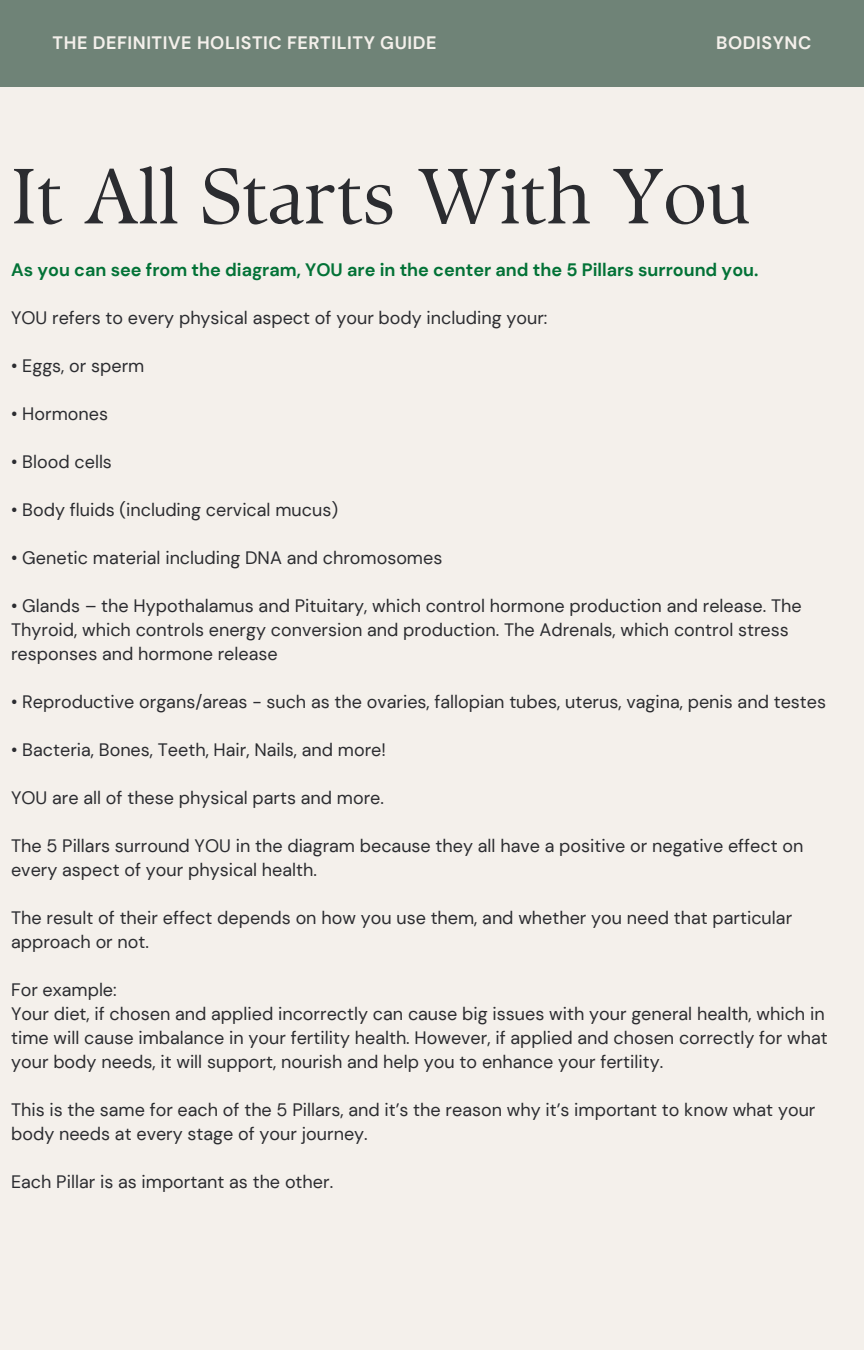
<style>
.page{position:relative;width:864px;height:1350px;background:#f4f0eb}
.page>*{position:absolute;margin:0;border:0;box-sizing:border-box;transform-origin:0 0}
.t1{font:78.08px "TY Serif D";color:#2b2c30}
.t2{font:18px/24.1px "DM Sans";color:#2b2c30}
.t3{font:700 18px "DM Sans";color:#027236}
.t4{font:700 18px "DM Sans";letter-spacing:.03em;color:#f4f0eb}
</style>
<div class="page">
<div style="left:0;top:0;width:864px;height:86px;background:#6f8377"></div>
<p class="t4" style="left:53px;top:31px;width:385px">THE DEFINITIVE HOLISTIC FERTILITY GUIDE</p>
<p class="t4" style="left:716px;top:31px;width:97px">BODISYNC</p>
<h1 class="t1" style="left:11px;top:149px;width:741px">It All Starts With You</h1>
<p class="t3" style="left:11px;top:258px;width:749px">As you can see from the diagram, YOU are in the center and the 5 Pillars surround you.</p>
<p class="t2" style="left:11px;top:306px;width:538px">YOU refers to every physical aspect of your body including your:</p>
<p class="t2" style="left:11px;top:354px;width:135px">• Eggs, or sperm</p>
<p class="t2" style="left:11px;top:402px;width:98px">• Hormones</p>
<p class="t2" style="left:11px;top:450px;width:102px">• Blood cells</p>
<p class="t2" style="left:11px;top:498px;width:328px">• Body fluids (including cervical mucus)</p>
<p class="t2" style="left:11px;top:546px;width:433px">• Genetic material including DNA and chromosomes</p>
<p class="t2" style="left:11px;top:594px;width:792px">• Glands – the Hypothalamus and Pituitary, which control hormone production and release. The<br>Thyroid, which controls energy conversion and production. The Adrenals, which control stress responses and hormone release</p>
<p class="t2" style="left:11px;top:690px;width:817px">• Reproductive organs/areas - such as the ovaries, fallopian tubes, uterus, vagina, penis and testes</p>
<p class="t2" style="left:11px;top:738px;width:376px">• Bacteria, Bones, Teeth, Hair, Nails, and more!</p>
<p class="t2" style="left:11px;top:786px;width:374px">YOU are all of these physical parts and more.</p>
<p class="t2" style="left:11px;top:834px;width:794px">The 5 Pillars surround YOU in the diagram because they all have a positive or negative effect on every aspect of your physical health.</p>
<p class="t2" style="left:11px;top:906px;width:783px">The result of their effect depends on how you use them, and whether you need that particular approach or not.</p>
<p class="t2" style="left:11px;top:978px;width:818px">For example:<br>Your diet, if chosen and applied incorrectly can cause big issues with your general health, which in time will cause imbalance in your fertility health. However, if applied and chosen correctly for what your body needs, it will support, nourish and help you to enhance your fertility.</p>
<p class="t2" style="left:11px;top:1098px;width:806px">This is the same for each of the 5 Pillars, and it’s the reason why it’s important to know what your body needs at every stage of your journey.</p>
<p class="t2" style="left:11px;top:1170px;width:324px">Each Pillar is as important as the other.</p>
</div>
